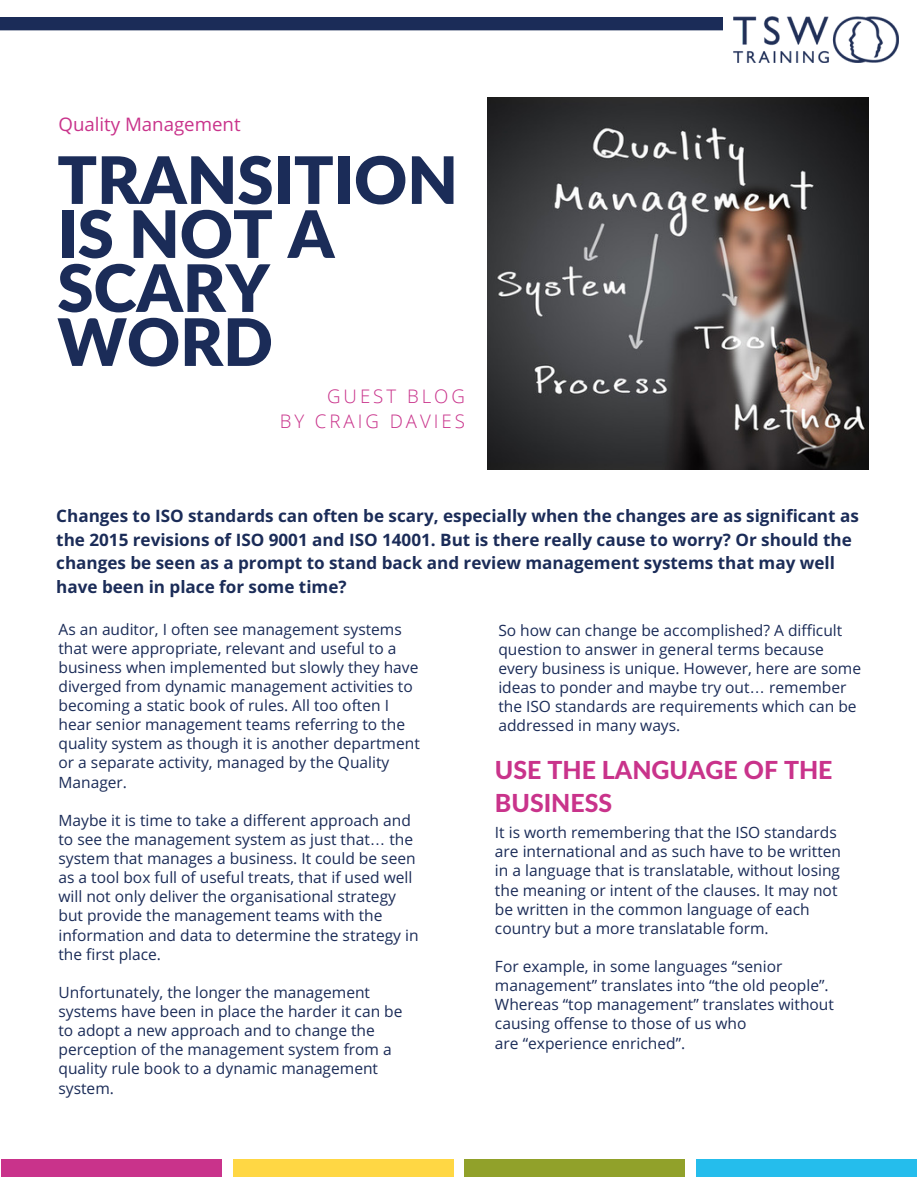
<style>
.page{position:relative;width:918px;height:1188px;background:#fff}
.page>*{position:absolute;margin:0;border:0;box-sizing:border-box;transform-origin:0 0}
.t1{font:900 65.4px/54px "Lato";color:#1b2c58}
.t2{font:800 24.9px/33.8px "Lato";color:#c9338b}
.t3{font:300 18.75px/24.8px "Open Sans";letter-spacing:.16em;color:#c9338b;text-align:right}
.t4{font:18.75px "Open Sans";color:#c9338b}
.t5{font:700 17.1px/23.7px "Open Sans";color:#1b2c58}
.t6{font:15.6px/19.2px "Open Sans";color:#1b2c58}
.s1{font-family:"Liberation Sans"}
</style>
<div class="page">
<div style="left:0;top:17px;width:723px;height:13px;background:#1b2c58"></div>
<img style="left:733px;top:17px;width:166px;height:46px">
<div style="left:1px;top:1159px;width:221px;height:18px;background:#c9338b"></div>
<div style="left:233px;top:1159px;width:220px;height:18px;background:#ffd744"></div>
<div style="left:465px;top:1159px;width:220px;height:18px;background:#91a12a"></div>
<div style="left:696px;top:1159px;width:221px;height:18px;background:#25bdec"></div>
<img style="left:487px;top:98px;width:381px;height:371px">
<p class="t4" style="left:58px;top:110px;width:184px">Quality Management</p>
<h1 class="t1" style="left:57px;top:152px;width:402px">TRANSITION<br>IS NOT A<br>SCARY<br>WORD</h1>
<p class="t3" style="left:280px;top:383px;width:187px">GUEST BLOG<br>BY CRAIG DAVIES</p>
<p class="t5" style="left:56px;top:504px;width:804px">Changes to ISO standards can often be scary, especially when the changes are as significant as the 2015 revisions of ISO 9001 and ISO 14001. But is there really cause to worry? Or should the changes be seen as a prompt to stand back and review management systems that may well have been in place for some time?</p>
<p class="t6" style="left:58px;top:619px;width:363px">As an auditor, I often see management systems that were appropriate, relevant and useful to a business when implemented but slowly they have diverged from dynamic management activities to becoming a static book of rules. All too often I hear senior management teams referring to the quality system as though it is another department or a separate activity, managed by the Quality Manager.</p>
<p class="t6" style="left:58px;top:810px;width:362px">Maybe it is time to take a different approach and to see the management system as just that<span class="s1">…</span> the system that manages a business. It could be seen as a tool box full of useful treats, that if used well will not only deliver the organisational strategy but provide the management teams with the information and data to determine the strategy in the first place.</p>
<p class="t6" style="left:58px;top:982px;width:345px">Unfortunately, the longer the management systems have been in place the harder it can be to adopt a new approach and to change the perception of the management system from a quality rule book to a dynamic management system.</p>
<p class="t6" style="left:498px;top:620px;width:364px">So how can change be accomplished? A difficult question to answer in general terms because every business is unique. However, here are some ideas to ponder and maybe try out<span class="s1">…</span> remember the ISO standards are requirements which can be addressed in many ways.</p>
<h2 class="t2" style="left:495px;top:752px;width:339px">USE THE LANGUAGE OF THE<br>BUSINESS</h2>
<p class="t6" style="left:495px;top:823px;width:348px">It is worth remembering that the ISO standards are international and as such have to be written in a language that is translatable, without losing the meaning or intent of the clauses. It may not be written in the common language of each country but a more translatable form.</p>
<p class="t6" style="left:495px;top:956px;width:341px">For example, in some languages “senior management” translates into “the old people”.<br>Whereas “top management” translates without causing offense to those of us who<br>are “experience enriched”.</p>
</div>
